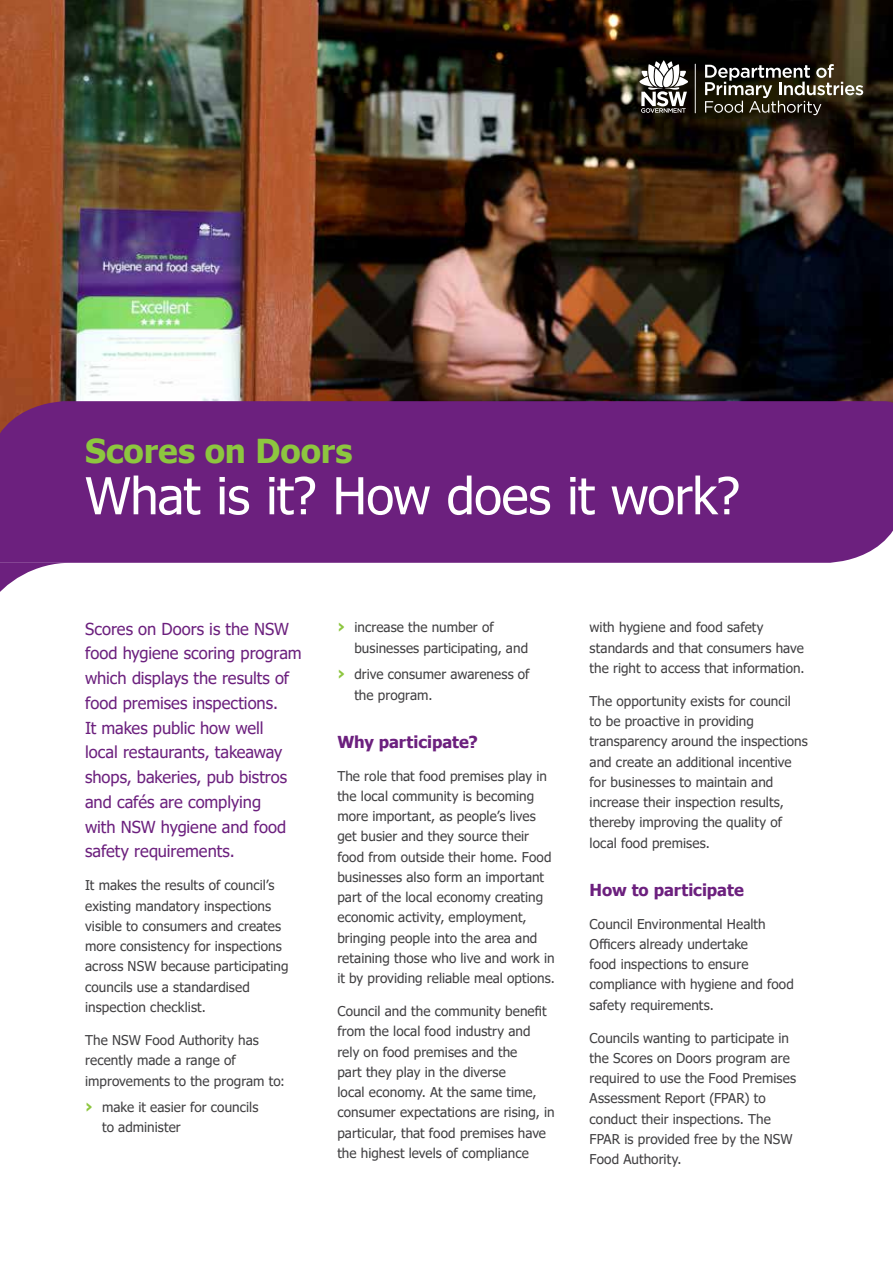
<style>
.page{position:relative;width:893px;height:1263px;background:#fff}
.page>*{position:absolute;margin:0;border:0;box-sizing:border-box;transform-origin:0 0}
.t1{font:51px "Tahoma";letter-spacing:-.015em;color:#fff}
.t2{font:700 33px "Tahoma";color:#8dc63f}
.t3{font:16.5px/24.8px "Tahoma";letter-spacing:-.005em;color:#6c207e}
.t4{font:700 16.5px "Tahoma";color:#6c207e}
.t5{font:13.5px/20.2px "Tahoma";letter-spacing:.005em;color:#414042}
.s1{font-weight:700;font-size:18px;color:#8dc63f}
</style>
<div class="page">
<img style="left:0;top:0;width:893px;height:401px">
<svg style="left:0;top:563px;width:64px;height:29px"></svg>
<div style="left:0;top:401px;width:893px;height:162px;background:#6c207e"></div>
<svg style="left:639px;top:60px;width:49px;height:53px"></svg>
<hr style="left:695px;top:64px;width:1px;height:49px;background:#fff">
<svg style="left:705px;top:64px;width:158px;height:51px;background:#4f4b3d"></svg>
<h2 class="t2" style="left:85px;top:428px;width:269px">Scores on Doors</h2>
<h1 class="t1" style="left:85px;top:462px;width:656px">What is it? How does it work?</h1>
<p class="t3" style="left:85px;top:617px;width:218px">Scores on Doors is the NSW food hygiene scoring program which displays the results of food premises inspections.<br>It makes public how well<br>local restaurants, takeaway shops, bakeries, pub bistros and cafés are complying<br>with NSW hygiene and food safety requirements.</p>
<p class="t5" style="left:85px;top:876px;width:205px">It makes the results of council’s existing mandatory inspections visible to consumers and creates more consistency for inspections across NSW because participating councils use a standardised inspection checklist.</p>
<p class="t5" style="left:85px;top:1031px;width:201px">The NSW Food Authority has recently made a range of improvements to the program to:</p>
<p class="t5" style="left:102px;top:1098px;width:158px;text-indent:-17px"><span class="s1">›</span> make it easier for councils to administer</p>
<p class="t5" style="left:354px;top:618px;width:175px;text-indent:-17px"><span class="s1">›</span> increase the number of businesses participating, and</p>
<p class="t5" style="left:354px;top:665px;width:177px;text-indent:-17px"><span class="s1">›</span> drive consumer awareness of the program.</p>
<p class="t4" style="left:337px;top:730px;width:142px">Why participate?</p>
<p class="t5" style="left:337px;top:766px;width:219px">The role that food premises play in the local community is becoming more important, as people’s lives get busier and they source their food from outside their home. Food businesses also form an important part of the local economy creating economic activity, employment, bringing people into the area and retaining those who live and work in it by providing reliable meal options.</p>
<p class="t5" style="left:337px;top:1002px;width:219px">Council and the community benefit from the local food industry and rely on food premises and the<br>part they play in the diverse<br>local economy. At the same time, consumer expectations are rising, in particular, that food premises have the highest levels of compliance</p>
<p class="t5" style="left:590px;top:618px;width:216px">with hygiene and food safety standards and that consumers have the right to access that information.</p>
<p class="t5" style="left:590px;top:692px;width:220px">The opportunity exists for council<br>to be proactive in providing transparency around the inspections and create an additional incentive for businesses to maintain and increase their inspection results, thereby improving the quality of local food premises.</p>
<p class="t4" style="left:590px;top:878px;width:156px">How to participate</p>
<p class="t5" style="left:590px;top:914px;width:206px">Council Environmental Health<br>Officers already undertake<br>food inspections to ensure compliance with hygiene and food safety requirements.</p>
<p class="t5" style="left:590px;top:1028px;width:208px">Councils wanting to participate in the Scores on Doors program are required to use the Food Premises<br>Assessment Report (FPAR) to conduct their inspections. The<br>FPAR is provided free by the NSW<br>Food Authority.</p>
</div>
